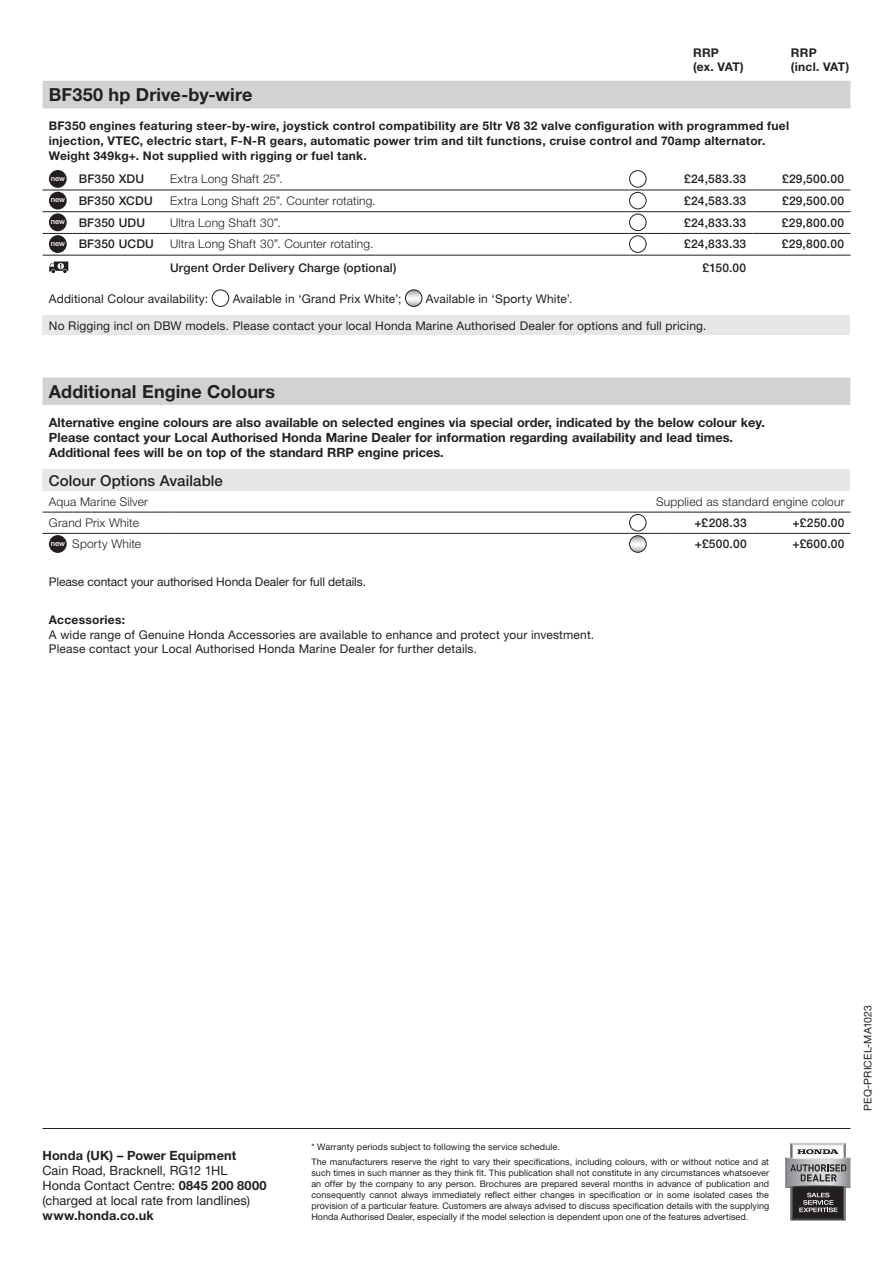
<style>
.page{position:relative;width:893px;height:1263px;background:#fff}
.page>*{position:absolute;margin:0;border:0;box-sizing:border-box;transform-origin:0 0}
.t1{font:700 18px "Helvetica Neue LT Std";letter-spacing:.005em;color:#231f20}
.t2{font:500 15px "Helvetica Neue LT Std";letter-spacing:.005em;color:#231f20}
.t3{font:700 12.75px/15px "Helvetica Neue LT Std";color:#231f20}
.t4{font:12.75px/15px "Helvetica Neue LT Std";color:#231f20}
.t5{font:12px/13.5px "Helvetica Neue LT Std";letter-spacing:.015em;color:#231f20}
.t6{font:700 12px/13.5px "Helvetica Neue LT Std";letter-spacing:.02em;color:#231f20}
.t7{font:500 12px "Helvetica Neue LT Std";letter-spacing:.02em;color:#231f20}
.t8{font:300 12px "Helvetica Neue LT Std";letter-spacing:.015em;color:#231f20}
.t9{font:12px "Helvetica Neue LT Std";letter-spacing:-.005em;color:#231f20}
.t10{font:10.5px "Helvetica Neue LT Std";letter-spacing:.01em;color:#231f20}
.t11{font:9px/10.9px "Helvetica Neue LT Std";letter-spacing:.005em;color:#231f20}
.s1{font-weight:700}
</style>
<div class="page">
<hr style="left:43px;top:1128px;width:807px;height:1px;background:#231f20">
<svg style="left:786px;top:1143px;width:65px;height:77px"></svg>
<div style="left:43px;top:81px;width:807px;height:28px;background:#d1d2d4"></div>
<svg style="left:43px;top:170px;width:807px;height:383px"></svg>
<div style="left:43px;top:316px;width:807px;height:19px;background:#e6e7e9"></div>
<div style="left:43px;top:470px;width:807px;height:21px;background:#e6e7e9"></div>
<hr style="left:72px;top:255px;width:98px;height:1px;background:#231f20">
<hr style="left:170px;top:255px;width:459px;height:1px;background:#231f20">
<hr style="left:629px;top:255px;width:43px;height:1px;background:#231f20">
<hr style="left:672px;top:255px;width:81px;height:1px;background:#231f20">
<hr style="left:753px;top:255px;width:97px;height:1px;background:#231f20">
<svg style="left:43px;top:533px;width:29px;height:1px"></svg>
<hr style="left:72px;top:533px;width:98px;height:1px;background:#231f20">
<hr style="left:170px;top:533px;width:459px;height:1px;background:#231f20">
<hr style="left:629px;top:533px;width:43px;height:1px;background:#231f20">
<hr style="left:672px;top:533px;width:81px;height:1px;background:#231f20">
<hr style="left:753px;top:533px;width:97px;height:1px;background:#231f20">
<svg style="left:43px;top:512px;width:29px;height:1px"></svg>
<hr style="left:72px;top:512px;width:98px;height:1px;background:#231f20">
<hr style="left:170px;top:512px;width:459px;height:1px;background:#231f20">
<hr style="left:629px;top:512px;width:43px;height:1px;background:#231f20">
<hr style="left:672px;top:512px;width:81px;height:1px;background:#231f20">
<hr style="left:753px;top:512px;width:97px;height:1px;background:#231f20">
<svg style="left:43px;top:190px;width:29px;height:1px"></svg>
<hr style="left:72px;top:190px;width:98px;height:1px;background:#231f20">
<hr style="left:170px;top:190px;width:459px;height:1px;background:#231f20">
<hr style="left:629px;top:190px;width:43px;height:1px;background:#231f20">
<svg style="left:43px;top:211px;width:29px;height:1px"></svg>
<hr style="left:72px;top:211px;width:98px;height:1px;background:#231f20">
<hr style="left:170px;top:211px;width:459px;height:1px;background:#231f20">
<hr style="left:629px;top:211px;width:43px;height:1px;background:#231f20">
<svg style="left:43px;top:233px;width:29px;height:1px"></svg>
<hr style="left:72px;top:233px;width:98px;height:1px;background:#231f20">
<hr style="left:170px;top:233px;width:459px;height:1px;background:#231f20">
<hr style="left:629px;top:233px;width:43px;height:1px;background:#231f20">
<hr style="left:672px;top:190px;width:81px;height:1px;background:#231f20">
<hr style="left:753px;top:190px;width:97px;height:1px;background:#231f20">
<hr style="left:672px;top:211px;width:81px;height:1px;background:#231f20">
<hr style="left:753px;top:211px;width:97px;height:1px;background:#231f20">
<hr style="left:672px;top:233px;width:81px;height:1px;background:#231f20">
<hr style="left:753px;top:233px;width:97px;height:1px;background:#231f20">
<div style="left:49px;top:170px;width:18px;height:18px;background:#231f20;border-radius:50%"></div>
<div style="left:629px;top:170px;width:17px;height:17px;border:1px solid #231f20;border-radius:50%"></div>
<div style="left:49px;top:192px;width:18px;height:18px;background:#231f20;border-radius:50%"></div>
<div style="left:629px;top:192px;width:17px;height:17px;border:1px solid #231f20;border-radius:50%"></div>
<div style="left:49px;top:213px;width:18px;height:18px;background:#231f20;border-radius:50%"></div>
<div style="left:629px;top:214px;width:17px;height:17px;border:1px solid #231f20;border-radius:50%"></div>
<div style="left:49px;top:235px;width:18px;height:18px;background:#231f20;border-radius:50%"></div>
<div style="left:629px;top:236px;width:17px;height:17px;border:1px solid #231f20;border-radius:50%"></div>
<svg style="left:43px;top:255px;width:29px;height:18px"></svg>
<div style="left:212px;top:290px;width:17px;height:17px;border:1px solid #231f20;border-radius:50%"></div>
<svg style="left:405px;top:290px;width:17px;height:16px"></svg>
<div style="left:405px;top:290px;width:17px;height:17px;border:1px solid #231f20;border-radius:50%"></div>
<div style="left:629px;top:514px;width:17px;height:17px;border:1px solid #231f20;border-radius:50%"></div>
<div style="left:49px;top:535px;width:18px;height:18px;background:#231f20;border-radius:50%"></div>
<svg style="left:630px;top:536px;width:16px;height:16px"></svg>
<div style="left:629px;top:535px;width:17px;height:17px;border:1px solid #231f20;border-radius:50%"></div>
<h3 class="t6" style="left:693px;top:46px;width:52px">RRP<br>(ex. VAT)</h3>
<h3 class="t6" style="left:791px;top:46px;width:60px">RRP<br>(incl. VAT)</h3>
<h1 class="t1" style="left:49px;top:83px;width:205px">BF350 hp Drive-by-wire</h1>
<p class="t6" style="left:49px;top:118px;width:742px;line-height:15px">BF350 engines featuring steer-by-wire, joystick control compatibility are 5ltr V8 32 valve configuration with programmed fuel injection, VTEC, electric start, F-N-R gears, automatic power trim and tilt functions, cruise control and 70amp alternator.<br>Weight 349kg+. Not supplied with rigging or fuel tank.</p>
<h3 class="t7" style="left:51px;top:172px;width:95px"><sup>new</sup> BF350 XDU</h3>
<h3 class="t8" style="left:170px;top:172px;width:114px">Extra Long Shaft 25”.</h3>
<h3 class="t7" style="left:684px;top:172px;width:64px">£24,583.33</h3>
<h3 class="t7" style="left:782px;top:172px;width:64px">£29,500.00</h3>
<h3 class="t7" style="left:51px;top:193px;width:103px"><sup>new</sup> BF350 XCDU</h3>
<h3 class="t8" style="left:170px;top:193px;width:207px">Extra Long Shaft 25”. Counter rotating.</h3>
<h3 class="t7" style="left:684px;top:193px;width:64px">£24,583.33</h3>
<h3 class="t7" style="left:782px;top:193px;width:64px">£29,500.00</h3>
<h3 class="t7" style="left:51px;top:215px;width:96px"><sup>new</sup> BF350 UDU</h3>
<h3 class="t8" style="left:170px;top:215px;width:112px">Ultra Long Shaft 30”.</h3>
<h3 class="t7" style="left:684px;top:215px;width:64px">£24,833.33</h3>
<h3 class="t7" style="left:782px;top:215px;width:64px">£29,800.00</h3>
<h3 class="t7" style="left:51px;top:237px;width:105px"><sup>new</sup> BF350 UCDU</h3>
<h3 class="t8" style="left:170px;top:237px;width:205px">Ultra Long Shaft 30”. Counter rotating.</h3>
<h3 class="t7" style="left:684px;top:237px;width:64px">£24,833.33</h3>
<h3 class="t7" style="left:782px;top:237px;width:64px">£29,800.00</h3>
<h3 class="t7" style="left:170px;top:260px;width:228px">Urgent Order Delivery Charge (optional)</h3>
<h3 class="t7" style="left:702px;top:260px;width:45px">£150.00</h3>
<h3 class="t5" style="left:49px;top:292px;width:161px">Additional Colour availability:</h3>
<h3 class="t5" style="left:233px;top:292px;width:170px">Available in ‘Grand Prix White’;</h3>
<h3 class="t5" style="left:426px;top:292px;width:148px">Available in ‘Sporty White’.</h3>
<h3 class="t5" style="left:49px;top:318px;width:659px">No Rigging incl on DBW models. Please contact your local Honda Marine Authorised Dealer for options and full pricing.</h3>
<h1 class="t1" style="left:49px;top:380px;width:228px">Additional Engine Colours</h1>
<p class="t3" style="left:49px;top:414px;width:717px">Alternative engine colours are also available on selected engines via special order, indicated by the below colour key.<br>Please contact your Local Authorised Honda Marine Dealer for information regarding availability and lead times.<br>Additional fees will be on top of the standard RRP engine prices.</p>
<h2 class="t2" style="left:49px;top:471px;width:176px">Colour Options Available</h2>
<h3 class="t8" style="left:49px;top:494px;width:101px">Aqua Marine Silver</h3>
<h3 class="t8" style="left:656px;top:494px;width:190px">Supplied as standard engine colour</h3>
<h3 class="t8" style="left:49px;top:515px;width:91px">Grand Prix White</h3>
<h3 class="t7" style="left:694px;top:516px;width:54px">+£208.33</h3>
<h3 class="t7" style="left:792px;top:516px;width:53px">+£250.00</h3>
<h3 class="t8" style="left:51px;top:537px;width:92px"><sup>new</sup> Sporty White</h3>
<h3 class="t7" style="left:695px;top:537px;width:54px">+£500.00</h3>
<h3 class="t7" style="left:792px;top:537px;width:54px">+£600.00</h3>
<h3 class="t9" style="left:49px;top:574px;width:319px">Please contact your authorised Honda Dealer for full details.</h3>
<h3 class="t6" style="left:49px;top:612px;width:78px">Accessories:</h3>
<h3 class="t5" style="left:49px;top:628px;width:547px">A wide range of Genuine Honda Accessories are available to enhance and protect your investment.<br>Please contact your Local Authorised Honda Marine Dealer for further details.</h3>
<h3 class="t3" style="left:43px;top:1147px;width:195px">Honda (UK) – Power Equipment</h3>
<h3 class="t4" style="left:43px;top:1162px;width:226px">Cain Road, Bracknell, RG12 1HL<br>Honda Contact Centre: <span class="s1">0845 200 8000 </span>(charged at local rate from landlines)</h3>
<h3 class="t3" style="left:43px;top:1207px;width:113px">www.honda.co.uk</h3>
<p class="t11" style="left:311px;top:1139px;width:459px;line-height:15.1px">* Warranty periods subject to following the service schedule.<br>The manufacturers reserve the right to vary their specifications, including colours, with or without notice and at</p>
<p class="t11" style="left:311px;top:1167px;width:459px;text-align:justify">such times in such manner as they think fit. This publication shall not constitute in any circumstances whatsoever an offer by the company to any person. Brochures are prepared several months in advance of publication and consequently cannot always immediately reflect either changes in specification or in some isolated cases the provision of a particular feature. Customers are always advised to discuss specification details with the supplying Honda Authorised Dealer, especially if the model selection is dependent upon one of the features advertised.</p>
<p class="t10" style="left:861px;top:1111px;width:107px;rotate:-90deg">PEQ-PRICEL-MA1023</p>
</div>
